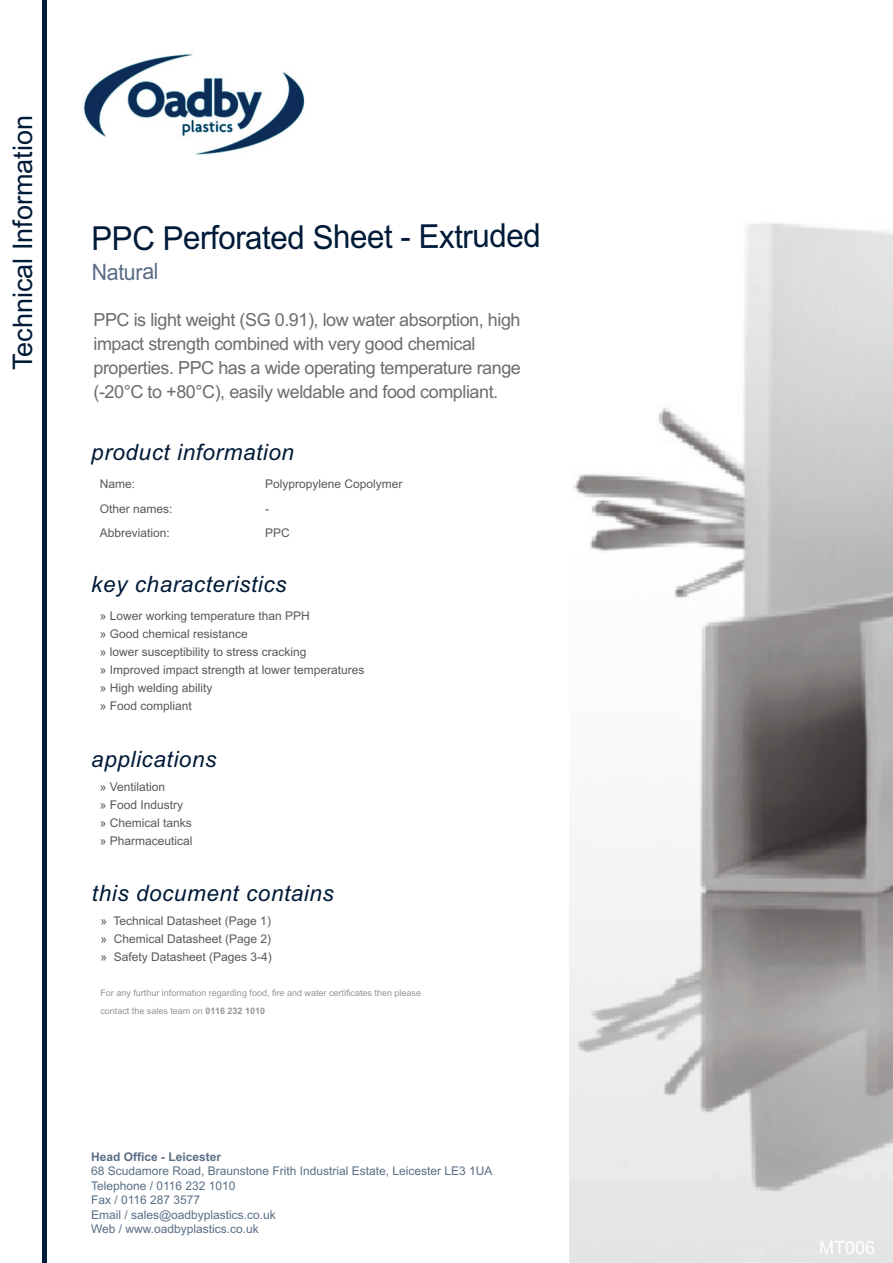
<style>
.page{position:relative;width:893px;height:1263px;background:#fff}
.page>*{position:absolute;margin:0;border:0;box-sizing:border-box;transform-origin:0 0}
.t1{font:33px "Arial";letter-spacing:-.025em;color:#001a37;scale:.95 1}
.t2{font:27px "Arial";color:#001a37}
.t3{font:italic 22.5px "Arial";letter-spacing:.025em;color:#001a37}
.t4{font:22.5px "Arial";letter-spacing:-.025em;color:#596e86;scale:.95 1}
.t5{font:18px/24px "Arial";letter-spacing:-.025em;color:#6c6d70}
.t6{font:18px "Arial";color:#fff}
.t7{font:12px/18px "Arial";color:#57585a}
.t8{font:12px/14.4px "Arial";color:#596e86}
.t9{font:700 12px "Arial";color:#596e86}
.t10{font:9px/18px "Arial";color:#939598}
.s1{font-weight:700}
</style>
<div class="page">
<img style="left:570px;top:222px;width:323px;height:1041px">
<hr style="left:43px;top:0;width:4px;height:1263px;background:#001a37">
<img style="left:83px;top:54px;width:222px;height:101px">
<h2 class="t2" style="left:7px;top:370px;width:257px;rotate:-90deg">Techn ci al nI of mr at oi n</h2>
<h1 class="t1" style="left:91px;top:218px;width:475px">PPC Perforated Sheet - Extruded</h1>
<h3 class="t4" style="left:92px;top:259px;width:72px">Natural</h3>
<h3 class="t5" style="left:94px;top:308px;width:429px">PPC is light weight (SG 0.91), low water absorption, high impact strength combined with very good chemical properties. PPC has a wide operating temperature range (-20°C to +80°C), easily weldable and food compliant.</h3>
<h3 class="t3" style="left:91px;top:439px;width:204px">product information</h3>
<p class="t7" style="left:100px;top:475px;width:37px">Name:</p>
<p class="t7" style="left:265px;top:475px;width:139px">Polypropylene Copolymer</p>
<p class="t7" style="left:100px;top:499px;width:74px">Other names:</p>
<p class="t7" style="left:265px;top:499px;width:6px">-</p>
<p class="t7" style="left:100px;top:524px;width:72px">Abbreviation:</p>
<p class="t7" style="left:265px;top:524px;width:26px">PPC</p>
<h3 class="t3" style="left:91px;top:571px;width:197px">key characteristics</h3>
<p class="t7" style="left:100px;top:607px;width:266px">» Lower working temperature than PPH<br>» Good chemical resistance<br>» lower susceptibility to stress cracking<br>» Improved impact strength at lower temperatures » High welding ability<br>» Food compliant</p>
<h3 class="t3" style="left:91px;top:746px;width:127px">applications</h3>
<p class="t7" style="left:100px;top:778px;width:94px">» Ventilation<br>» Food Industry » Chemical tanks » Pharmaceutical</p>
<h3 class="t3" style="left:92px;top:880px;width:243px">this document contains</h3>
<p class="t7" style="left:100px;top:912px;width:173px;text-align:justify">» Technical Datasheet (Page 1) » Chemical Datasheet (Page 2) » Safety Datasheet (Pages 3-4)</p>
<p class="t10" style="left:100px;top:984px;width:322px">For any furthur information regarding food, fire and water certificates then please contact the sales team on <span class="s1">0116 232 1010</span></p>
<p class="t9" style="left:91px;top:1150px;width:132px">Head Office - Leicester</p>
<p class="t8" style="left:91px;top:1164px;width:403px">68 Scudamore Road, Braunstone Frith Industrial Estate, Leicester LE3 1UA Telephone / 0116 232 1010<br>Fax / 0116 287 3577<br>Email / sales@oadbyplastics.co.uk<br>Web / www.oadbyplastics.co.uk</p>
<h3 class="t6" style="left:819px;top:1237px;width:58px">MT006</h3>
</div>
